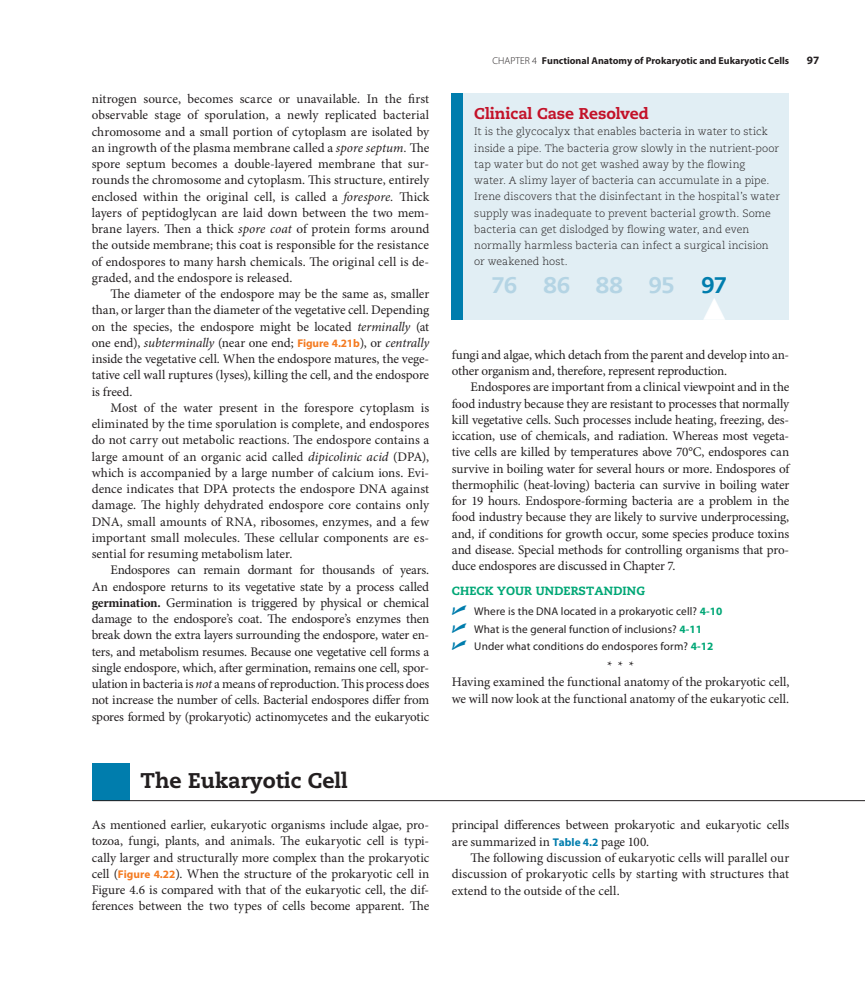
<style>
.page{position:relative;width:865px;height:1000px;background:#fff}
.page>*{position:absolute;margin:0;border:0;box-sizing:border-box;transform-origin:0 0}
.t1{font:800 22.5px/22.5px "Caecilia LT Std";letter-spacing:-.015em;color:#b4d4e4;text-align:right}
.t2{font:800 21.25px "Caecilia LT Std";color:#231f20}
.t3{font:800 15.62px "Caecilia LT Std";color:#c31229}
.t4{font:13.12px/16.2px "Minion Pro";letter-spacing:-.01em;color:#231f20;text-align:justify}
.t5{font:800 11.88px "Caecilia LT Std";letter-spacing:.01em;color:#00a776}
.t6{font:11.25px "Myriad Pro";letter-spacing:.01em;color:#231f20}
.t7{font:700 11.25px "Myriad Pro";color:#231f20}
.t8{font:300 10.62px/16.2px "Caecilia LT Std";letter-spacing:.005em;color:#231f20}
.t9{font:700 10px "Myriad Pro";color:#231f20}
.t10{font:300 10px "Myriad Pro";color:#231f20}
.s1{font-style:italic}
.s2{font-family:"Myriad Pro";font-weight:700;font-size:11.25px;color:#f47b21}
.s3{font-weight:700}
.s4{font-weight:300}
.s5{color:#007dad}
.s6{font-family:"Universal Std Newswith Comm Pi";font-weight:400;color:#fff}
.s7{font-family:"Universal Std Newswith Comm Pi";font-size:15px;color:#007dad}
.s8{font-weight:700;color:#00a776}
.s9{font-family:"Myriad Pro";font-weight:700;font-size:11.25px;color:#007dad}
</style>
<div class="page">
<div style="left:461px;top:93px;width:328px;height:227px;background:#e1eef4"></div>
<div style="left:452px;top:93px;width:11px;height:227px;background:#007dad"></div>
<div style="left:92px;top:763px;width:37px;height:38px;background:#007dad"></div>
<hr style="left:93px;top:800px;width:772px;height:1px;background:#231f20">
<p class="t4" style="left:92px;top:91px;width:339px">nitrogen source, becomes scarce or unavailable. In the first</p>
<p class="t4" style="left:92px;top:108px;width:339px">observable stage of sporulation, a newly replicated bacterial</p>
<p class="t4" style="left:92px;top:124px;width:339px">chromosome and a small portion of cytoplasm are isolated by</p>
<p class="t4" style="left:92px;top:140px;width:339px">an ingrowth of the plasma membrane called a <span class="s1">spore septum.</span> The</p>
<p class="t4" style="left:92px;top:156px;width:339px">spore septum becomes a double-layered membrane that sur-</p>
<p class="t4" style="left:92px;top:173px;width:339px">rounds the chromosome and cytoplasm. This structure, entirely</p>
<p class="t4" style="left:92px;top:189px;width:339px">enclosed within the original cell, is called a <span class="s1">forespore.</span> Thick</p>
<p class="t4" style="left:92px;top:205px;width:339px">layers of peptidoglycan are laid down between the two mem-</p>
<p class="t4" style="left:92px;top:221px;width:339px">brane layers. Then a thick <span class="s1">spore coat</span> of protein forms around</p>
<p class="t4" style="left:92px;top:238px;width:339px">the outside membrane; this coat is responsible for the resistance</p>
<p class="t4" style="left:92px;top:254px;width:339px">of endospores to many harsh chemicals. The original cell is de-</p>
<p class="t4" style="left:92px;top:270px;width:202px">graded, and the endospore is released.</p>
<p class="t4" style="left:110px;top:286px;width:320px">The diameter of the endospore may be the same as, smaller</p>
<p class="t4" style="left:92px;top:303px;width:339px">than, or larger than the diameter of the vegetative cell. Depending</p>
<p class="t4" style="left:92px;top:319px;width:339px">on the species, the endospore might be located <span class="s1">terminally</span> (at</p>
<p class="t4" style="left:92px;top:335px;width:339px">one end), <span class="s1">subterminally</span> (near one end; <span class="s2">Figure 4.21b</span>), or <span class="s1">centrally</span></p>
<p class="t4" style="left:92px;top:351px;width:339px">inside the vegetative cell. When the endospore matures, the vege-</p>
<p class="t4" style="left:92px;top:368px;width:339px">tative cell wall ruptures (lyses), killing the cell, and the endospore</p>
<p class="t4" style="left:92px;top:384px;width:42px">is freed.</p>
<p class="t4" style="left:110px;top:400px;width:320px">Most of the water present in the forespore cytoplasm is</p>
<p class="t4" style="left:92px;top:416px;width:339px">eliminated by the time sporulation is complete, and endospores</p>
<p class="t4" style="left:92px;top:433px;width:339px">do not carry out metabolic reactions. The endospore contains a</p>
<p class="t4" style="left:92px;top:449px;width:339px">large amount of an organic acid called <span class="s1">dipicolinic acid</span> (DPA),</p>
<p class="t4" style="left:92px;top:465px;width:339px">which is accompanied by a large number of calcium ions. Evi-</p>
<p class="t4" style="left:92px;top:481px;width:339px">dence indicates that DPA protects the endospore DNA against</p>
<p class="t4" style="left:92px;top:498px;width:339px">damage. The highly dehydrated endospore core contains only</p>
<p class="t4" style="left:92px;top:514px;width:339px">DNA, small amounts of RNA, ribosomes, enzymes, and a few</p>
<p class="t4" style="left:92px;top:530px;width:339px">important small molecules. These cellular components are es-</p>
<p class="t4" style="left:92px;top:546px;width:202px">sential for resuming metabolism later.</p>
<p class="t4" style="left:110px;top:563px;width:320px">Endospores can remain dormant for thousands of years.</p>
<p class="t4" style="left:92px;top:579px;width:339px">An endospore returns to its vegetative state by a process called</p>
<p class="t4" style="left:92px;top:595px;width:339px"><span class="s3">germination.</span> Germination is triggered by physical or chemical</p>
<p class="t4" style="left:92px;top:611px;width:339px">damage to the endospore’s coat. The endospore’s enzymes then</p>
<p class="t4" style="left:92px;top:628px;width:339px">break down the extra layers surrounding the endospore, water en-</p>
<p class="t4" style="left:92px;top:644px;width:339px">ters, and metabolism resumes. Because one vegetative cell forms a</p>
<p class="t4" style="left:92px;top:660px;width:339px">single endospore, which, after germination, remains one cell, spor-</p>
<p class="t4" style="left:92px;top:676px;width:339px">ulation in bacteria is <span class="s1">not</span> a means of reproduction. This process does</p>
<p class="t4" style="left:92px;top:693px;width:339px">not increase the number of cells. Bacterial endospores differ from</p>
<p class="t4" style="left:92px;top:709px;width:339px">spores formed by (prokaryotic) actinomycetes and the eukaryotic</p>
<p class="t2" style="left:141px;top:767px;width:209px">The Eukaryotic Cell</p>
<p class="t4" style="left:92px;top:817px;width:339px">As mentioned earlier, eukaryotic organisms include algae, pro&shy;tozoa, fungi, plants, and animals. The eukaryotic cell is typi&shy;cally larger and structurally more complex than the prokaryotic cell (<span class="s2">Figure 4.22</span>). When the structure of the prokaryotic cell in Figure 4.6 is compared with that of the eukaryotic cell, the dif&shy;ferences between the two types of cells become apparent. The</p>
<p class="t10" style="left:493px;top:55px;width:12px">CHAPT</p>
<p class="t9" style="left:520px;top:54px;width:271px"><span class="s4">ER 4</span> Functional Anatomy of Prokaryotic and Eukaryotic Cells</p>
<p class="t7" style="left:807px;top:53px;width:14px">97</p>
<p class="t3" style="left:474px;top:104px;width:176px">Clinical Case Resolved</p>
<p class="t8" style="left:474px;top:124px;width:307px">It is the glycocalyx that enables bacteria in water to stick inside a pipe. The bacteria grow slowly in the nutrient-poor tap water but do not get washed away by the flowing<br>water. A slimy layer of bacteria can accumulate in a pipe.<br>Irene discovers that the disinfectant in the hospital’s water supply was inadequate to prevent bacterial growth. Some bacteria can get dislodged by flowing water, and even normally harmless bacteria can infect a surgical incision or weakened host.</p>
<p class="t1" style="left:491px;top:274px;width:237px">76 86 88 95 <span class="s5">97 </span><span class="s6">▲</span></p>
<p class="t4" style="left:452px;top:347px;width:339px">fungi and algae, which detach from the parent and develop into an-</p>
<p class="t4" style="left:452px;top:363px;width:277px">other organism and, therefore, represent reproduction.</p>
<p class="t4" style="left:470px;top:380px;width:320px">Endospores are important from a clinical viewpoint and in the</p>
<p class="t4" style="left:452px;top:396px;width:339px">food industry because they are resistant to processes that normally</p>
<p class="t4" style="left:452px;top:412px;width:339px">kill vegetative cells. Such processes include heating, freezing, des-</p>
<p class="t4" style="left:452px;top:428px;width:339px">iccation, use of chemicals, and radiation. Whereas most vegeta-</p>
<p class="t4" style="left:452px;top:445px;width:339px">tive cells are killed by temperatures above 70°C, endospores can</p>
<p class="t4" style="left:452px;top:461px;width:339px">survive in boiling water for several hours or more. Endospores of</p>
<p class="t4" style="left:452px;top:477px;width:339px">thermophilic (heat-loving) bacteria can survive in boiling water</p>
<p class="t4" style="left:452px;top:493px;width:339px">for 19 hours. Endospore-forming bacteria are a problem in the</p>
<p class="t4" style="left:452px;top:510px;width:339px">food industry because they are likely to survive underprocessing,</p>
<p class="t4" style="left:452px;top:526px;width:339px">and, if conditions for growth occur, some species produce toxins</p>
<p class="t4" style="left:452px;top:542px;width:339px">and disease. Special methods for controlling organisms that pro-</p>
<p class="t4" style="left:452px;top:558px;width:225px">duce endospores are discussed in Chapter 7.</p>
<p class="t5" style="left:452px;top:584px;width:195px">Check Your Understanding</p>
<p class="t6" style="left:452px;top:604px;width:272px"><span class="s7">✓</span> Where is the DNA located in a prokaryotic cell? <span class="s8">4-10</span></p>
<p class="t6" style="left:452px;top:622px;width:252px"><span class="s7">✓</span> What is the general function of inclusions? <span class="s8">4-11</span></p>
<p class="t6" style="left:452px;top:639px;width:263px"><span class="s7">✓</span> Under what conditions do endospores form? <span class="s8">4-12</span></p>
<p class="t4" style="left:452px;top:658px;width:339px;text-align:center">* * *<br>Having examined the functional anatomy of the prokaryotic cell, we will now look at the functional anatomy of the eukaryotic cell.</p>
<p class="t4" style="left:452px;top:818px;width:339px">principal differences between prokaryotic and eukaryotic cells</p>
<p class="t4" style="left:452px;top:834px;width:199px">are summarized in <span class="s9">Table 4.2</span> page 100.</p>
<p class="t4" style="left:470px;top:850px;width:320px">The following discussion of eukaryotic cells will parallel our</p>
<p class="t4" style="left:452px;top:866px;width:339px">discussion of prokaryotic cells by starting with structures that</p>
<p class="t4" style="left:452px;top:883px;width:169px">extend to the outside of the cell.</p>
</div>
